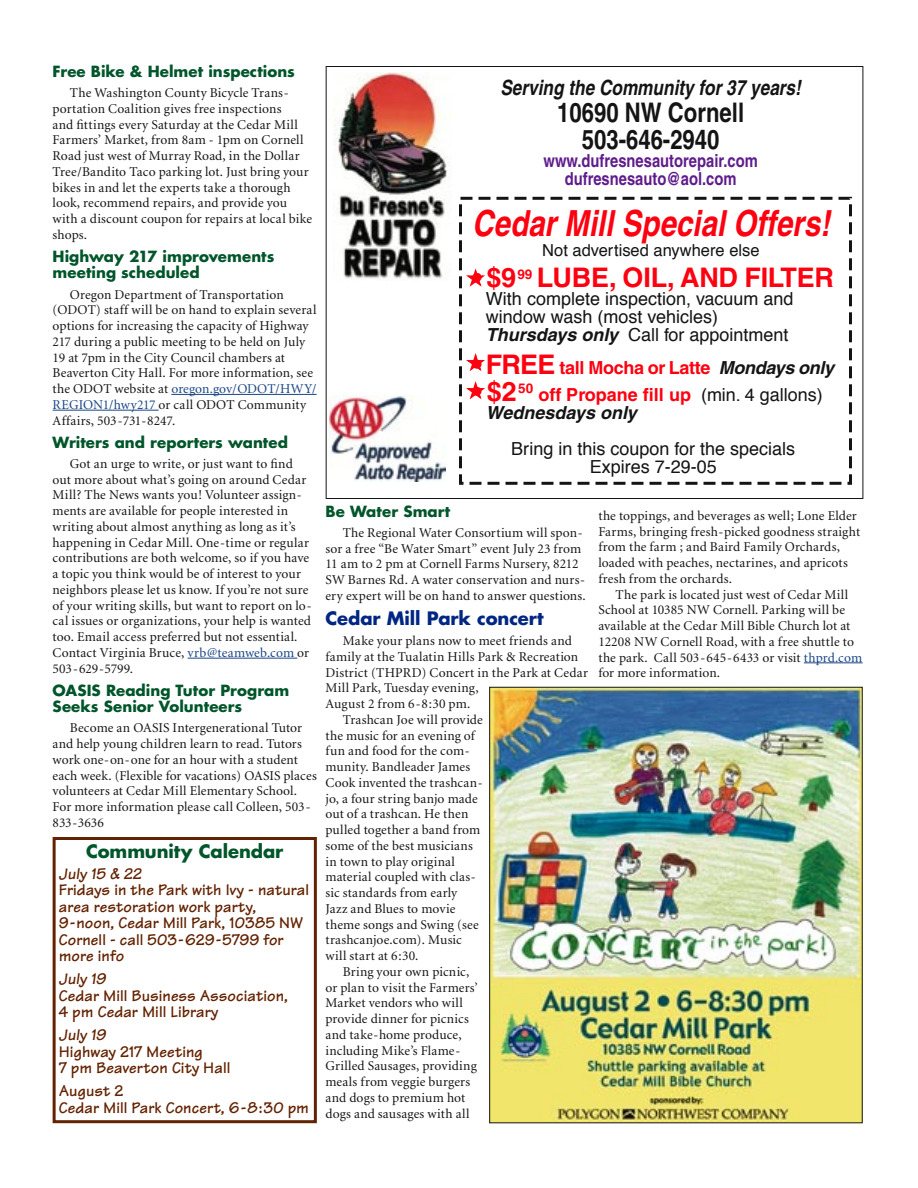
<style>
.page{position:relative;width:918px;height:1188px;background:#fff}
.page>*{position:absolute;margin:0;border:0;box-sizing:border-box;transform-origin:0 0}
.t1{font:italic 700 condensed 36px "Helvetica";color:#ff0010}
.t2{font:700 27px "Helvetica";letter-spacing:-.01em;color:#ff0010}
.t3{font:700 condensed 27px/27px "Helvetica";color:#141414;text-align:center}
.t4{font:italic 700 condensed 21px "Helvetica";color:#141414}
.t5{font:18px/18px "Helvetica";color:#141414}
.t6{font:700 condensed 18px/18px "Helvetica";color:#5f1d8c;text-align:center}
.t7{font:700 18px/18px "Helvetica";color:#ff0010}
.t8{font:700 18px "Helvetica";letter-spacing:-.02em;color:#ff0010}
.t9{font:700 18px "Futura";letter-spacing:-.005em;color:#002683}
.t10{font:700 18px "Futura";letter-spacing:-.005em;color:#00552a}
.t11{font:700 16.5px/16.5px "Tekton";letter-spacing:.005em;color:#632200}
.t12{font:16.5px "Helvetica";color:#141414}
.t13{font:italic 700 16.5px "Tekton";color:#632200}
.t14{font:700 15px/16.5px "Futura";letter-spacing:.005em;color:#00552a}
.t15{font:13.5px/15.8px "Minion";letter-spacing:.01em;color:#141414}
.t16{font:13.5px "Minion";letter-spacing:.03em;color:#141414}
.s1{color:#194485}
.s2{font-weight:700;font-style:italic}
.s3{font-size:27px}
.s4{font-style:italic;color:#141414}
.s5{font-weight:400;color:#141414}
</style>
<div class="page">
<img style="left:330px;top:395px;width:116px;height:87px">
<img style="left:333px;top:72px;width:119px;height:207px">
<div style="left:459px;top:197px;width:393px;height:288px;border:3px dashed #141414"></div>
<svg style="left:466px;top:268px;width:19px;height:19px"></svg>
<svg style="left:466px;top:353px;width:19px;height:18px"></svg>
<svg style="left:466px;top:381px;width:19px;height:19px"></svg>
<hr style="left:171px;top:394px;width:146px;height:1px;background:#194485">
<hr style="left:53px;top:410px;width:106px;height:1px;background:#194485">
<hr style="left:188px;top:658px;width:109px;height:1px;background:#194485">
<hr style="left:804px;top:663px;width:59px;height:1px;background:#194485">
<div style="left:53px;top:837px;width:264px;height:286px;border:3px solid #632200"></div>
<img style="left:491px;top:689px;width:370px;height:432px">
<p class="t14" style="left:53px;top:63px;width:244px">Free Bike &amp; Helmet inspections</p>
<p class="t15" style="left:53px;top:85px;width:261px;text-indent:17px">The Washington County Bicycle Trans&shy;portation Coalition gives free inspections<br>and fittings every Saturday at the Cedar Mill Farmers’ Market, from 8am - 1pm on Cornell Road just west of Murray Road, in the Dollar Tree/Bandito Taco parking lot. Just bring your bikes in and let the experts take a thorough look, recommend repairs, and provide you with a discount coupon for repairs at local bike shops.</p>
<p class="t14" style="left:53px;top:248px;width:223px">Highway 217 improvements meeting scheduled</p>
<p class="t15" style="left:53px;top:287px;width:265px;text-indent:17px">Oregon Department of Transportation (ODOT) staff will be on hand to explain several options for increasing the capacity of Highway 217 during a public meeting to be held on July 19 at 7pm in the City Council chambers at Beaverton City Hall. For more information, see the ODOT website at <span class="s1">oregon.gov/ODOT/HWY/ REGION1/hwy217</span> or call ODOT Community Affairs, 503-731-8247.</p>
<p class="t14" style="left:53px;top:433px;width:237px">Writers and reporters wanted</p>
<p class="t15" style="left:53px;top:456px;width:261px;text-indent:17px">Got an urge to write, or just want to find out more about what’s going on around Cedar Mill? The News wants you! Volunteer assign&shy;ments are available for people interested in writing about almost anything as long as it’s happening in Cedar Mill. One-time or regular contributions are both welcome, so if you have a topic you think would be of interest to your neighbors please let us know. If you’re not sure of your writing skills, but want to report on lo&shy;cal issues or organizations, your help is wanted too. Email access preferred but not essential.<br>Contact Virginia Bruce, <span class="s1">vrb@teamweb.com</span> or 503-629-5799.</p>
<p class="t14" style="left:53px;top:681px;width:238px">OASIS Reading Tutor Program<br>Seeks Senior Volunteers</p>
<p class="t15" style="left:53px;top:721px;width:266px;text-indent:17px">Become an OASIS Intergenerational Tutor and help young children learn to read. Tutors work one-on-one for an hour with a student each week. (Flexible for vacations) OASIS places volunteers at Cedar Mill Elementary School.<br>For more information please call Colleen, 503- 833-3636</p>
<h3 class="t10" style="left:86px;top:838px;width:199px">Community Calendar</h3>
<p class="t13" style="left:59px;top:863px;width:84px">July 15 &amp; 22</p>
<p class="t11" style="left:59px;top:882px;width:252px">Fridays in the Park with Ivy - natural area restoration work party,<br>9-noon, Cedar Mill Park, 10385 NW<br>Cornell - call 503-629-5799 for more info</p>
<p class="t13" style="left:59px;top:969px;width:48px">July 19</p>
<p class="t11" style="left:59px;top:987px;width:231px">Cedar Mill Business Association,<br>4 pm Cedar Mill Library</p>
<p class="t13" style="left:59px;top:1024px;width:48px">July 19</p>
<p class="t11" style="left:59px;top:1043px;width:173px">Highway 217 Meeting<br>7 pm Beaverton City Hall</p>
<p class="t11" style="left:59px;top:1083px;width:252px">August 2<br>Cedar Mill Park Concert, 6-8:30 pm</p>
<h3 class="t4" style="left:500px;top:75px;width:302px">Serving the Community for 37 years!</h3>
<h2 class="t3" style="left:557px;top:99px;width:189px">10690 NW Cornell<br>503-646-2940</h2>
<h3 class="t6" style="left:544px;top:151px;width:216px">www.dufresnesautorepair.com dufresnesauto@aol.com</h3>
<h1 class="t1" style="left:472px;top:201px;width:359px">Cedar Mill Special Offers!</h1>
<p class="t12" style="left:542px;top:239px;width:219px">Not advertised anywhere else</p>
<h2 class="t2" style="left:472px;top:261px;width:363px">• $9<sup>99</sup> LUBE, OIL, AND FILTER</h2>
<h3 class="t5" style="left:486px;top:291px;width:309px">With complete inspection, vacuum and window wash (most vehicles)<br><span class="s2">Thursdays only</span> Call for appointment</h3>
<h3 class="t8" style="left:472px;top:357px;width:363px"><span class="s3">• FREE</span> tall Mocha or Latte <span class="s4">Mondays only</span></h3>
<h2 class="t2" style="left:472px;top:375px;width:62px">• $2<sup>50</sup></h2>
<h3 class="t7" style="left:486px;top:386px;width:338px;text-indent:52px">off Propane fill up <span class="s5">(min. 4 gallons)<br></span><span class="s4">Wednesdays only</span></h3>
<h3 class="t5" style="left:511px;top:441px;width:285px;text-align:center">Bring in this coupon for the specials<br>Expires 7-29-05</h3>
<p class="t14" style="left:326px;top:502px;width:126px">Be Water Smart</p>
<p class="t15" style="left:326px;top:525px;width:262px;text-indent:17px">The Regional Water Consortium will spon&shy;sor a free “Be Water Smart” event July 23 from 11 am to 2 pm at Cornell Farms Nursery, 8212<br>SW Barnes Rd. A water conservation and nurs&shy;ery expert will be on hand to answer questions.</p>
<h3 class="t9" style="left:326px;top:606px;width:220px">Cedar Mill Park concert</h3>
<p class="t15" style="left:343px;top:633px;width:231px">Make your plans now to meet friends and</p>
<p class="t15" style="left:326px;top:649px;width:254px">family at the Tualatin Hills Park &amp; Recreation</p>
<p class="t15" style="left:326px;top:665px;width:264px">District (THPRD) Concert in the Park at Cedar</p>
<p class="t15" style="left:326px;top:681px;width:155px">Mill Park, Tuesday evening,</p>
<p class="t15" style="left:326px;top:696px;width:146px">August 2 from 6-8:30 pm.</p>
<p class="t15" style="left:343px;top:712px;width:142px">Trashcan Joe will provide</p>
<p class="t15" style="left:326px;top:728px;width:151px">the music for an evening of</p>
<p class="t15" style="left:326px;top:744px;width:146px">fun and food for the com-</p>
<p class="t15" style="left:326px;top:759px;width:146px">munity. Bandleader James</p>
<p class="t15" style="left:326px;top:775px;width:159px">Cook invented the trashcan-</p>
<p class="t15" style="left:326px;top:791px;width:154px">jo, a four string banjo made</p>
<p class="t15" style="left:326px;top:807px;width:144px">out of a trashcan. He then</p>
<p class="t15" style="left:326px;top:822px;width:156px">pulled together a band from</p>
<p class="t15" style="left:326px;top:838px;width:149px">some of the best musicians</p>
<p class="t15" style="left:326px;top:854px;width:131px">in town to play original</p>
<p class="t15" style="left:326px;top:870px;width:152px">material coupled with clas-</p>
<p class="t15" style="left:326px;top:885px;width:133px">sic standards from early</p>
<p class="t15" style="left:326px;top:901px;width:131px">Jazz and Blues to movie</p>
<p class="t15" style="left:326px;top:917px;width:155px">theme songs and Swing (see</p>
<p class="t15" style="left:326px;top:933px;width:138px">trashcanjoe.com). Music</p>
<p class="t16" style="left:326px;top:949px;width:95px">will start at 6:30.</p>
<p class="t15" style="left:343px;top:964px;width:128px">Bring your own picnic,</p>
<p class="t15" style="left:326px;top:980px;width:154px">or plan to visit the Farmers’</p>
<p class="t15" style="left:326px;top:996px;width:139px">Market vendors who will</p>
<p class="t15" style="left:326px;top:1011px;width:145px">provide dinner for picnics</p>
<p class="t15" style="left:326px;top:1027px;width:138px">and take-home produce,</p>
<p class="t15" style="left:326px;top:1043px;width:136px">including Mike’s Flame-</p>
<p class="t15" style="left:326px;top:1059px;width:153px">Grilled Sausages, providing</p>
<p class="t15" style="left:326px;top:1074px;width:146px">meals from veggie burgers</p>
<p class="t15" style="left:326px;top:1090px;width:141px">and dogs to premium hot</p>
<p class="t15" style="left:326px;top:1106px;width:145px">dogs and sausages with all</p>
<p class="t15" style="left:598px;top:508px;width:263px">the toppings, and beverages as well; Lone Elder Farms, bringing fresh-picked goodness straight from the farm ; and Baird Family Orchards, loaded with peaches, nectarines, and apricots fresh from the orchards.</p>
<p class="t15" style="left:598px;top:587px;width:265px;text-indent:17px">The park is located just west of Cedar Mill School at 10385 NW Cornell. Parking will be available at the Cedar Mill Bible Church lot at 12208 NW Cornell Road, with a free shuttle to the park. Call 503-645-6433 or visit <span class="s1">thprd.com </span>for more information.</p>
</div>
